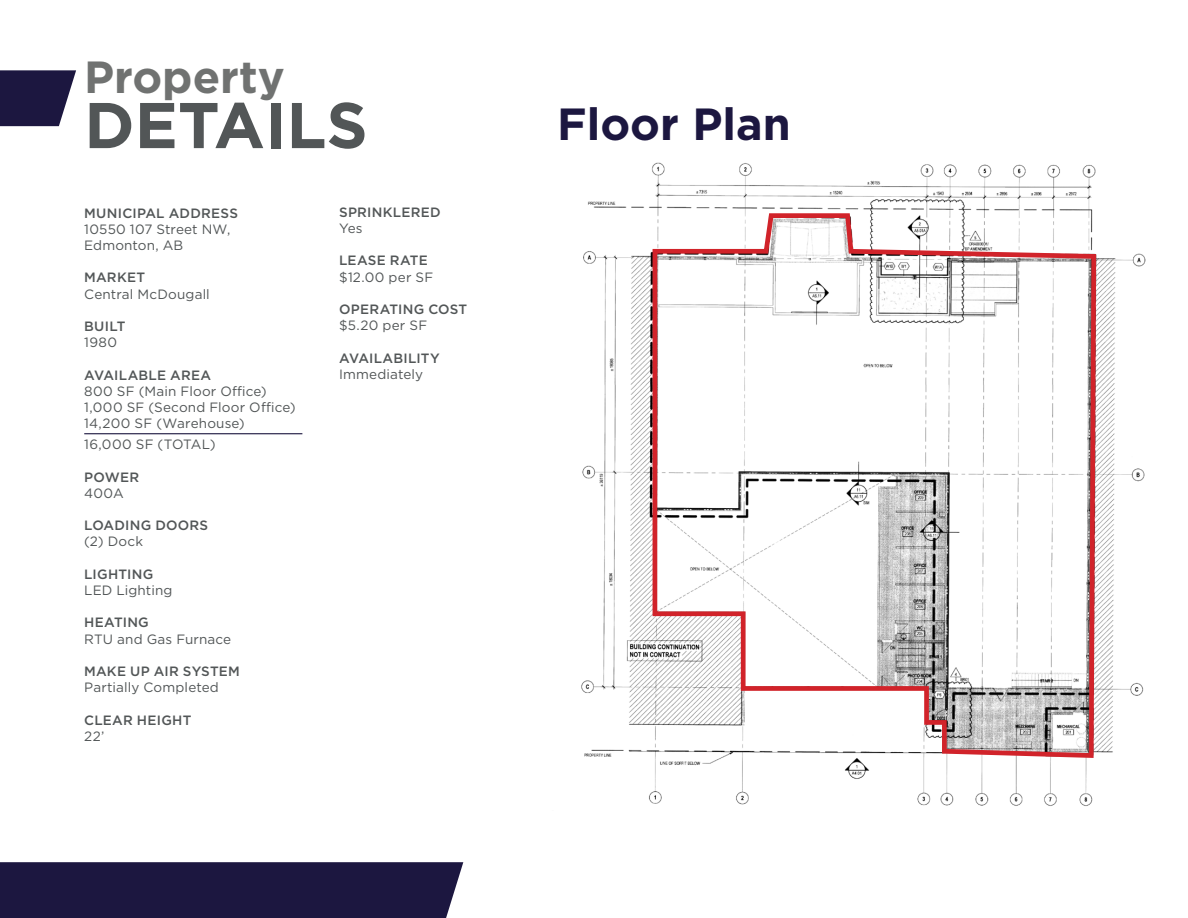
<style>
.page{position:relative;width:1188px;height:918px;background:#fff}
.page>*{position:absolute;margin:0;border:0;box-sizing:border-box;transform-origin:0 0}
.t1{font:700 64.5px "Gotham";color:#525657}
.t2{font:700 45px "Gotham";color:#1c1740}
.t3{font:700 45px "Gotham";color:#707271}
.t4{font:13.5px/16.2px "Gotham";letter-spacing:.015em;color:#525657}
.t5{font:500 13.5px "Gotham";letter-spacing:.02em;color:#525657}
</style>
<div class="page">
<svg style="left:0;top:70px;width:76px;height:56px;background:#363256"></svg>
<div style="left:0;top:862px;width:463px;height:56px;background:#1c1740"></div>
<hr style="left:84px;top:433px;width:218px;height:1px;background:#1c1740">
<img style="left:581px;top:162px;width:565px;height:644px">
<svg style="left:650px;top:211px;width:449px;height:549px"></svg>
<p class="t3" style="left:84px;top:47px;width:202px">Property</p>
<p class="t1" style="left:84px;top:83px;width:285px">DETAILS</p>
<p class="t5" style="left:84px;top:204px;width:155px">MUNICIPAL ADDRESS</p>
<p class="t4" style="left:84px;top:221px;width:148px">10550 107 Street NW,<br>Edmonton, AB</p>
<p class="t5" style="left:84px;top:269px;width:62px">MARKET</p>
<p class="t4" style="left:84px;top:285px;width:127px">Central McDougall</p>
<p class="t5" style="left:84px;top:317px;width:43px">BUILT</p>
<p class="t4" style="left:84px;top:334px;width:34px">1980</p>
<p class="t5" style="left:84px;top:366px;width:128px">AVAILABLE AREA</p>
<p class="t4" style="left:84px;top:383px;width:184px">800 SF (Main Floor Office)</p>
<p class="t4" style="left:84px;top:399px;width:213px">1,000 SF (Second Floor Office)</p>
<p class="t4" style="left:84px;top:415px;width:162px">14,200 SF (Warehouse)</p>
<p class="t4" style="left:84px;top:436px;width:133px">16,000 SF (TOTAL)</p>
<p class="t5" style="left:84px;top:468px;width:56px">POWER</p>
<p class="t4" style="left:84px;top:485px;width:41px">400A</p>
<p class="t5" style="left:84px;top:517px;width:125px">LOADING DOORS</p>
<p class="t4" style="left:84px;top:533px;width:60px">(2) Dock</p>
<p class="t5" style="left:84px;top:565px;width:71px">LIGHTING</p>
<p class="t4" style="left:84px;top:582px;width:90px">LED Lighting</p>
<p class="t5" style="left:84px;top:614px;width:66px">HEATING</p>
<p class="t4" style="left:84px;top:630px;width:149px">RTU and Gas Furnace</p>
<p class="t5" style="left:84px;top:662px;width:157px">MAKE UP AIR SYSTEM</p>
<p class="t4" style="left:84px;top:679px;width:136px">Partially Completed</p>
<p class="t5" style="left:84px;top:711px;width:109px">CLEAR HEIGHT</p>
<p class="t4" style="left:84px;top:728px;width:22px">22’</p>
<p class="t5" style="left:339px;top:203px;width:103px">SPRINKLERED</p>
<p class="t4" style="left:339px;top:220px;width:25px">Yes</p>
<p class="t5" style="left:339px;top:252px;width:90px">LEASE RATE</p>
<p class="t4" style="left:339px;top:268px;width:96px">$12.00 per SF</p>
<p class="t5" style="left:339px;top:300px;width:130px">OPERATING COST</p>
<p class="t4" style="left:339px;top:317px;width:90px">$5.20 per SF</p>
<p class="t5" style="left:339px;top:349px;width:102px">AVAILABILITY</p>
<p class="t4" style="left:339px;top:366px;width:86px">Immediately</p>
<p class="t2" style="left:557px;top:95px;width:235px">Floor Plan</p>
</div>
